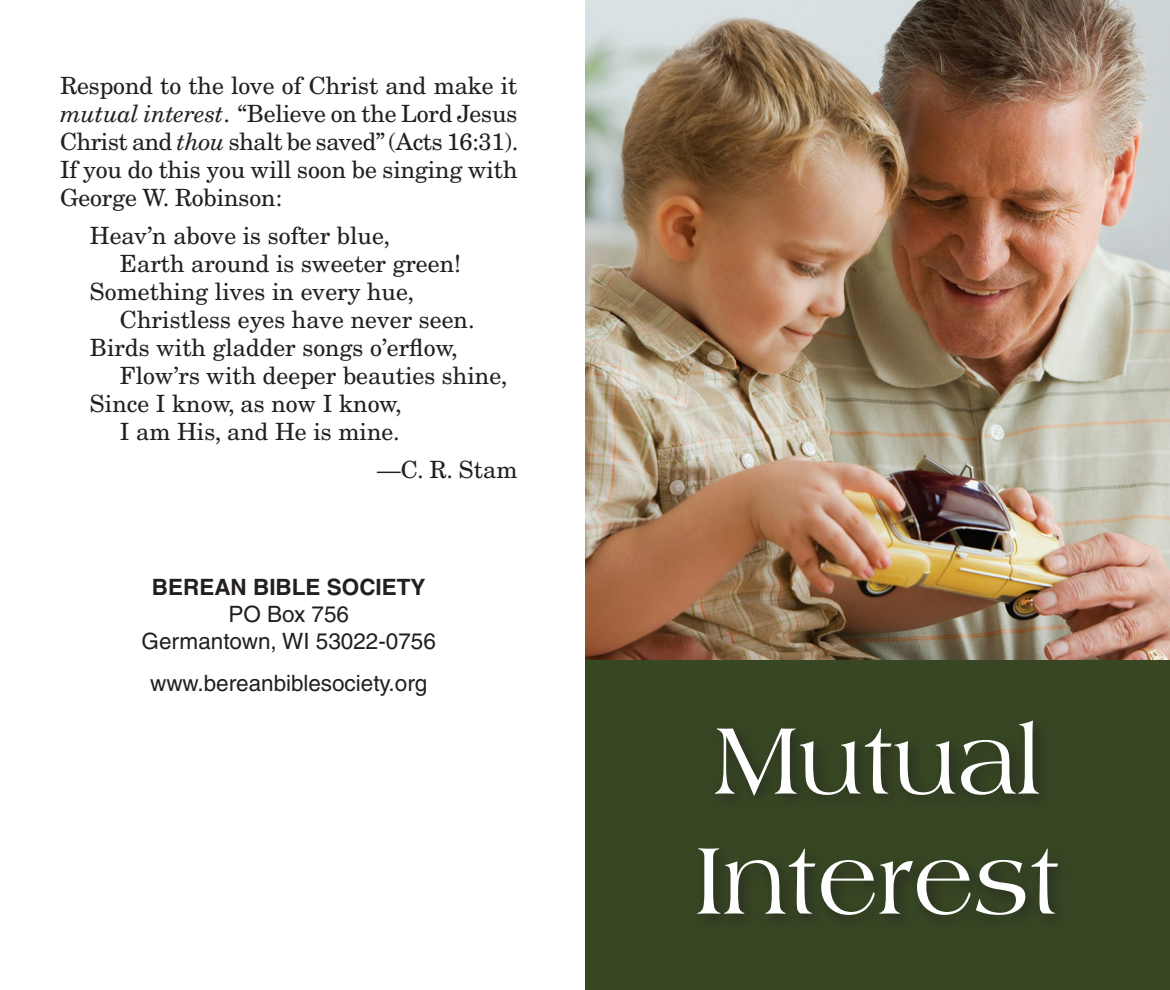
<style>
.page{position:relative;width:1170px;height:990px;background:#fff}
.page>*{position:absolute;margin:0;border:0;box-sizing:border-box;transform-origin:0 0}
.t1{font:100px/120px "Americana BT";color:#fff}
.t2{font:23.75px/28px "New Century Schlbk";color:#231f20;text-align:justify}
.t3{font:22.5px "Helvetica";color:#231f20}
.t4{font:700 22.5px "Helvetica";color:#231f20}
.s1{font-style:italic}
</style>
<div class="page">
<div style="left:585px;top:652px;width:585px;height:338px;background:#374723"></div>
<img style="left:585px;top:0;width:585px;height:660px">
<p class="t2" style="left:60px;top:71px;width:460px">Respond to the love of Christ and make it <span class="s1">mutual interest</span>. “Believe on the Lord Jesus Christ and <span class="s1">thou</span> shalt be saved” (Acts 16:31).<br>If you do this you will soon be singing with George W. Robinson:</p>
<p class="t2" style="left:90px;top:221px;width:302px">Heav’n above is softer blue,</p>
<p class="t2" style="left:120px;top:249px;width:343px">Earth around is sweeter green!</p>
<p class="t2" style="left:90px;top:277px;width:326px">Something lives in every hue,</p>
<p class="t2" style="left:120px;top:305px;width:356px">Christless eyes have never seen.</p>
<p class="t2" style="left:90px;top:333px;width:369px">Birds with gladder songs o’erflow,</p>
<p class="t2" style="left:120px;top:361px;width:389px">Flow’rs with deeper beauties shine,</p>
<p class="t2" style="left:90px;top:389px;width:313px">Since I know, as now I know,</p>
<p class="t2" style="left:120px;top:417px;width:281px">I am His, and He is mine.</p>
<p class="t2" style="left:377px;top:455px;width:142px">—C. R. Stam</p>
<p class="t4" style="left:152px;top:573px;width:275px">BEREAN BIBLE SOCIETY</p>
<p class="t3" style="left:228px;top:601px;width:122px">PO Box 756</p>
<p class="t3" style="left:142px;top:628px;width:296px">Germantown, WI 53022-0756</p>
<p class="t3" style="left:150px;top:670px;width:279px">www.bereanbiblesociety.org</p>
<p class="t1" style="left:695px;top:699px;width:367px">Mutual<br>Interest</p>
</div>
